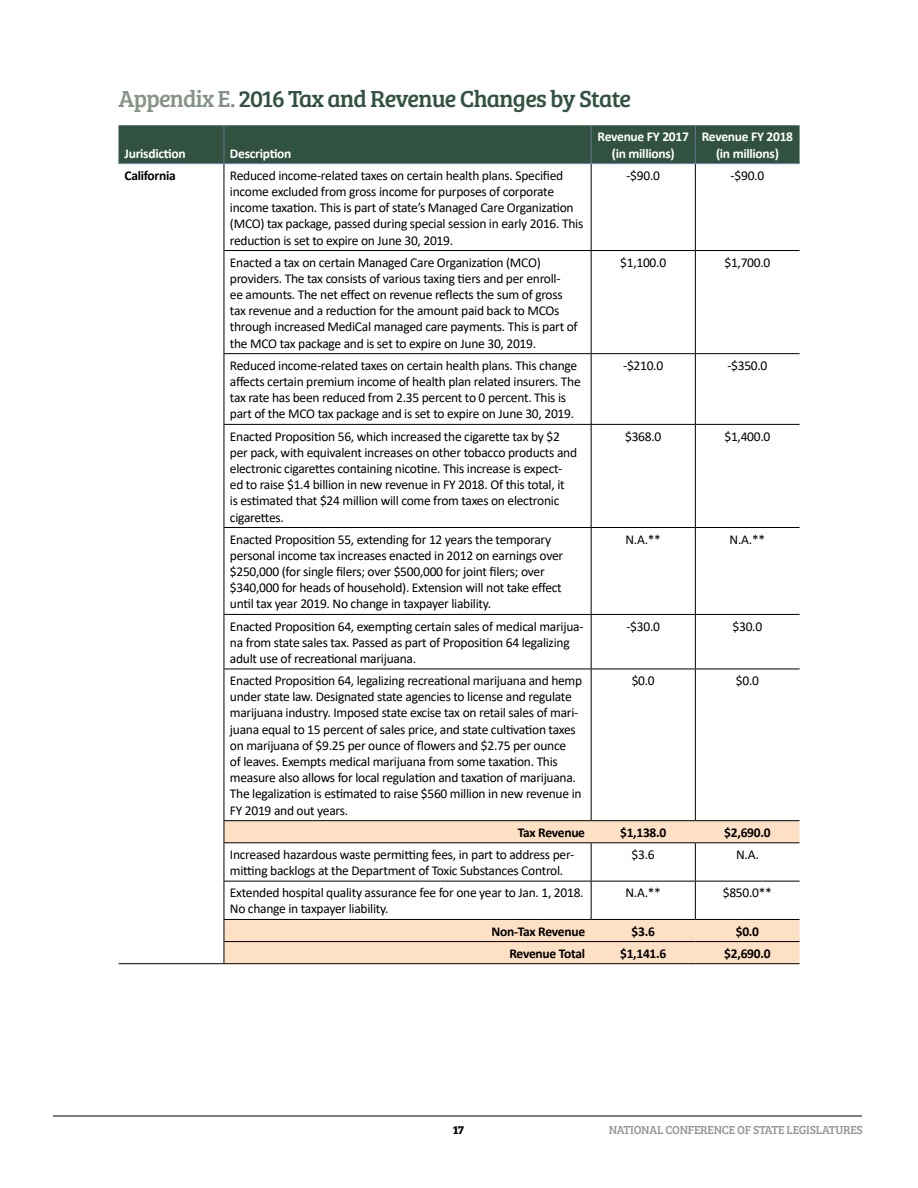
<style>
.page{position:relative;width:918px;height:1188px;background:#fff}
.page>*{position:absolute;margin:0;border:0;box-sizing:border-box;transform-origin:0 0}
.t1{font:24px "Bree Serif";letter-spacing:-.03em;color:#315241}
.t2{font:13.5px/16.2px "Calibri";letter-spacing:-.02em;color:#000}
.t3{font:700 13.5px "Calibri";letter-spacing:-.02em;color:#000}
.t4{font:700 13.5px/16.2px "Calibri";letter-spacing:-.02em;color:#fff;text-align:center}
.t5{font:12px "Bree Serif";letter-spacing:-.02em;color:#939598}
.t6{font:700 12px "Bree Serif";color:#000}
.s1{color:#869388}
</style>
<div class="page">
<hr style="left:53px;top:1116px;width:809px;height:1px;background:#000">
<div style="left:118px;top:125px;width:682px;height:38px;background:#315241"></div>
<svg style="left:225px;top:821px;width:575px;height:142px"></svg>
<hr style="left:224px;top:164px;width:1px;height:86px;background:#000">
<hr style="left:591px;top:164px;width:1px;height:86px;background:#000">
<hr style="left:695px;top:164px;width:1px;height:86px;background:#000">
<hr style="left:224px;top:250px;width:367px;height:1px;background:#000">
<hr style="left:224px;top:251px;width:1px;height:102px;background:#000">
<hr style="left:591px;top:250px;width:104px;height:1px;background:#000">
<hr style="left:591px;top:251px;width:1px;height:102px;background:#000">
<hr style="left:695px;top:250px;width:105px;height:1px;background:#000">
<hr style="left:695px;top:251px;width:1px;height:102px;background:#000">
<hr style="left:224px;top:353px;width:367px;height:1px;background:#000">
<hr style="left:224px;top:354px;width:1px;height:70px;background:#000">
<hr style="left:591px;top:353px;width:104px;height:1px;background:#000">
<hr style="left:591px;top:354px;width:1px;height:70px;background:#000">
<hr style="left:695px;top:353px;width:105px;height:1px;background:#000">
<hr style="left:695px;top:354px;width:1px;height:70px;background:#000">
<hr style="left:224px;top:424px;width:367px;height:1px;background:#000">
<hr style="left:224px;top:425px;width:1px;height:102px;background:#000">
<hr style="left:591px;top:424px;width:104px;height:1px;background:#000">
<hr style="left:591px;top:425px;width:1px;height:102px;background:#000">
<hr style="left:695px;top:424px;width:105px;height:1px;background:#000">
<hr style="left:695px;top:425px;width:1px;height:102px;background:#000">
<hr style="left:224px;top:527px;width:367px;height:1px;background:#000">
<hr style="left:224px;top:528px;width:1px;height:86px;background:#000">
<hr style="left:591px;top:527px;width:104px;height:1px;background:#000">
<hr style="left:591px;top:528px;width:1px;height:86px;background:#000">
<hr style="left:695px;top:527px;width:105px;height:1px;background:#000">
<hr style="left:695px;top:528px;width:1px;height:86px;background:#000">
<hr style="left:224px;top:614px;width:367px;height:1px;background:#000">
<hr style="left:224px;top:615px;width:1px;height:54px;background:#000">
<hr style="left:591px;top:614px;width:104px;height:1px;background:#000">
<hr style="left:591px;top:615px;width:1px;height:54px;background:#000">
<hr style="left:695px;top:614px;width:105px;height:1px;background:#000">
<hr style="left:695px;top:615px;width:1px;height:54px;background:#000">
<hr style="left:224px;top:669px;width:367px;height:1px;background:#000">
<hr style="left:224px;top:669px;width:1px;height:151px;background:#000">
<hr style="left:591px;top:669px;width:104px;height:1px;background:#000">
<hr style="left:591px;top:669px;width:1px;height:151px;background:#000">
<hr style="left:695px;top:669px;width:105px;height:1px;background:#000">
<hr style="left:695px;top:669px;width:1px;height:151px;background:#000">
<hr style="left:224px;top:843px;width:1px;height:38px;background:#000">
<hr style="left:591px;top:843px;width:1px;height:38px;background:#000">
<hr style="left:695px;top:843px;width:1px;height:38px;background:#000">
<hr style="left:224px;top:881px;width:367px;height:1px;background:#000">
<hr style="left:224px;top:882px;width:1px;height:37px;background:#000">
<hr style="left:591px;top:881px;width:104px;height:1px;background:#000">
<hr style="left:591px;top:882px;width:1px;height:37px;background:#000">
<hr style="left:695px;top:881px;width:105px;height:1px;background:#000">
<hr style="left:695px;top:882px;width:1px;height:37px;background:#000">
<hr style="left:118px;top:963px;width:106px;height:1px;background:#000">
<hr style="left:118px;top:163px;width:106px;height:1px;background:#628aa4">
<hr style="left:224px;top:163px;width:367px;height:1px;background:#628aa4">
<hr style="left:591px;top:163px;width:104px;height:1px;background:#628aa4">
<hr style="left:695px;top:163px;width:105px;height:1px;background:#628aa4">
<hr style="left:224px;top:125px;width:1px;height:38px;background:#697694">
<hr style="left:591px;top:125px;width:1px;height:38px;background:#697694">
<hr style="left:695px;top:125px;width:1px;height:38px;background:#697694">
<svg style="left:224px;top:920px;width:1px;height:43px"></svg>
<hr style="left:224px;top:919px;width:367px;height:1px;background:#000">
<hr style="left:591px;top:919px;width:104px;height:1px;background:#000">
<hr style="left:695px;top:919px;width:105px;height:1px;background:#000">
<hr style="left:224px;top:941px;width:367px;height:1px;background:#000">
<hr style="left:591px;top:941px;width:104px;height:1px;background:#000">
<hr style="left:695px;top:941px;width:105px;height:1px;background:#000">
<hr style="left:224px;top:963px;width:367px;height:1px;background:#000">
<hr style="left:591px;top:963px;width:104px;height:1px;background:#000">
<hr style="left:695px;top:963px;width:105px;height:1px;background:#000">
<svg style="left:224px;top:821px;width:1px;height:21px"></svg>
<hr style="left:224px;top:820px;width:367px;height:1px;background:#000">
<hr style="left:591px;top:820px;width:104px;height:1px;background:#000">
<hr style="left:695px;top:820px;width:105px;height:1px;background:#000">
<hr style="left:224px;top:842px;width:367px;height:1px;background:#000">
<hr style="left:591px;top:842px;width:104px;height:1px;background:#000">
<hr style="left:695px;top:842px;width:105px;height:1px;background:#000">
<h1 class="t1" style="left:118px;top:81px;width:514px"><span class="s1">Appendix E.</span> 2016 Tax and Revenue Changes by State</h1>
<p class="t4" style="left:124px;top:145px;width:63px">Jurisdiction</p>
<p class="t4" style="left:230px;top:145px;width:63px">Description</p>
<p class="t4" style="left:598px;top:129px;width:93px">Revenue FY 2017 (in millions)</p>
<p class="t4" style="left:702px;top:129px;width:93px">Revenue FY 2018 (in millions)</p>
<p class="t3" style="left:124px;top:166px;width:53px">California</p>
<p class="t2" style="left:230px;top:167px;width:355px">Reduced income-related taxes on certain health plans. Specified income excluded from gross income for purposes of corporate income taxation. This is part of state’s Managed Care Organization (MCO) tax package, passed during special session in early 2016. This reduction is set to expire on June 30, 2019.</p>
<p class="t2" style="left:626px;top:167px;width:35px">-$90.0</p>
<p class="t2" style="left:731px;top:167px;width:35px">-$90.0</p>
<p class="t2" style="left:230px;top:254px;width:349px">Enacted a tax on certain Managed Care Organization (MCO) providers. The tax consists of various taxing tiers and per enroll-<br>ee amounts. The net effect on revenue reflects the sum of gross tax revenue and a reduction for the amount paid back to MCOs through increased MediCal managed care payments. This is part of the MCO tax package and is set to expire on June 30, 2019.</p>
<p class="t2" style="left:620px;top:254px;width:47px">$1,100.0</p>
<p class="t2" style="left:724px;top:254px;width:47px">$1,700.0</p>
<p class="t2" style="left:230px;top:357px;width:352px">Reduced income-related taxes on certain health plans. This change affects certain premium income of health plan related insurers. The tax rate has been reduced from 2.35 percent to 0 percent. This is part of the MCO tax package and is set to expire on June 30, 2019.</p>
<p class="t2" style="left:623px;top:357px;width:42px">-$210.0</p>
<p class="t2" style="left:727px;top:357px;width:42px">-$350.0</p>
<p class="t2" style="left:230px;top:428px;width:349px">Enacted Proposition 56, which increased the cigarette tax by $2 per pack, with equivalent increases on other tobacco products and electronic cigarettes containing nicotine. This increase is expect&shy;ed to raise $1.4 billion in new revenue in FY 2018. Of this total, it<br>is estimated that $24 million will come from taxes on electronic cigarettes.</p>
<p class="t2" style="left:625px;top:428px;width:38px">$368.0</p>
<p class="t2" style="left:724px;top:428px;width:47px">$1,400.0</p>
<p class="t2" style="left:230px;top:531px;width:335px">Enacted Proposition 55, extending for 12 years the temporary personal income tax increases enacted in 2012 on earnings over $250,000 (for single filers; over $500,000 for joint filers; over $340,000 for heads of household). Extension will not take effect until tax year 2019. No change in taxpayer liability.</p>
<p class="t2" style="left:625px;top:531px;width:37px">N.A.**</p>
<p class="t2" style="left:730px;top:531px;width:37px">N.A.**</p>
<p class="t2" style="left:230px;top:618px;width:355px">Enacted Proposition 64, exempting certain sales of medical marijua&shy;na from state sales tax. Passed as part of Proposition 64 legalizing adult use of recreational marijuana.</p>
<p class="t2" style="left:626px;top:618px;width:35px">-$30.0</p>
<p class="t2" style="left:733px;top:618px;width:31px">$30.0</p>
<p class="t2" style="left:230px;top:672px;width:354px">Enacted Proposition 64, legalizing recreational marijuana and hemp under state law. Designated state agencies to license and regulate marijuana industry. Imposed state excise tax on retail sales of mari&shy;juana equal to 15 percent of sales price, and state cultivation taxes on marijuana of $9.25 per ounce of flowers and $2.75 per ounce<br>of leaves. Exempts medical marijuana from some taxation. This measure also allows for local regulation and taxation of marijuana.<br>The legalization is estimated to raise $560 million in new revenue in FY 2019 and out years.</p>
<p class="t2" style="left:632px;top:672px;width:25px">$0.0</p>
<p class="t2" style="left:736px;top:672px;width:25px">$0.0</p>
<p class="t3" style="left:518px;top:823px;width:69px">Tax Revenue</p>
<p class="t3" style="left:620px;top:823px;width:48px">$1,138.0</p>
<p class="t3" style="left:724px;top:823px;width:48px">$2,690.0</p>
<p class="t2" style="left:230px;top:846px;width:346px">Increased hazardous waste permitting fees, in part to address per&shy;mitting backlogs at the Department of Toxic Substances Control.</p>
<p class="t2" style="left:632px;top:846px;width:25px">$3.6</p>
<p class="t2" style="left:736px;top:846px;width:24px">N.A.</p>
<p class="t2" style="left:230px;top:884px;width:355px">Extended hospital quality assurance fee for one year to Jan. 1, 2018.<br>No change in taxpayer liability.</p>
<p class="t2" style="left:625px;top:884px;width:37px">N.A.**</p>
<p class="t2" style="left:723px;top:884px;width:51px">$850.0**</p>
<p class="t3" style="left:491px;top:922px;width:95px">Non-Tax Revenue</p>
<p class="t3" style="left:632px;top:922px;width:25px">$3.6</p>
<p class="t3" style="left:736px;top:922px;width:25px">$0.0</p>
<p class="t3" style="left:510px;top:944px;width:77px">Revenue Total</p>
<p class="t3" style="left:620px;top:944px;width:48px">$1,141.6</p>
<p class="t3" style="left:724px;top:944px;width:48px">$2,690.0</p>
<p class="t6" style="left:453px;top:1120px;width:13px">17</p>
<p class="t5" style="left:609px;top:1121px;width:256px">NATIONAL CONFERENCE OF STATE LEGISLATURES</p>
</div>
